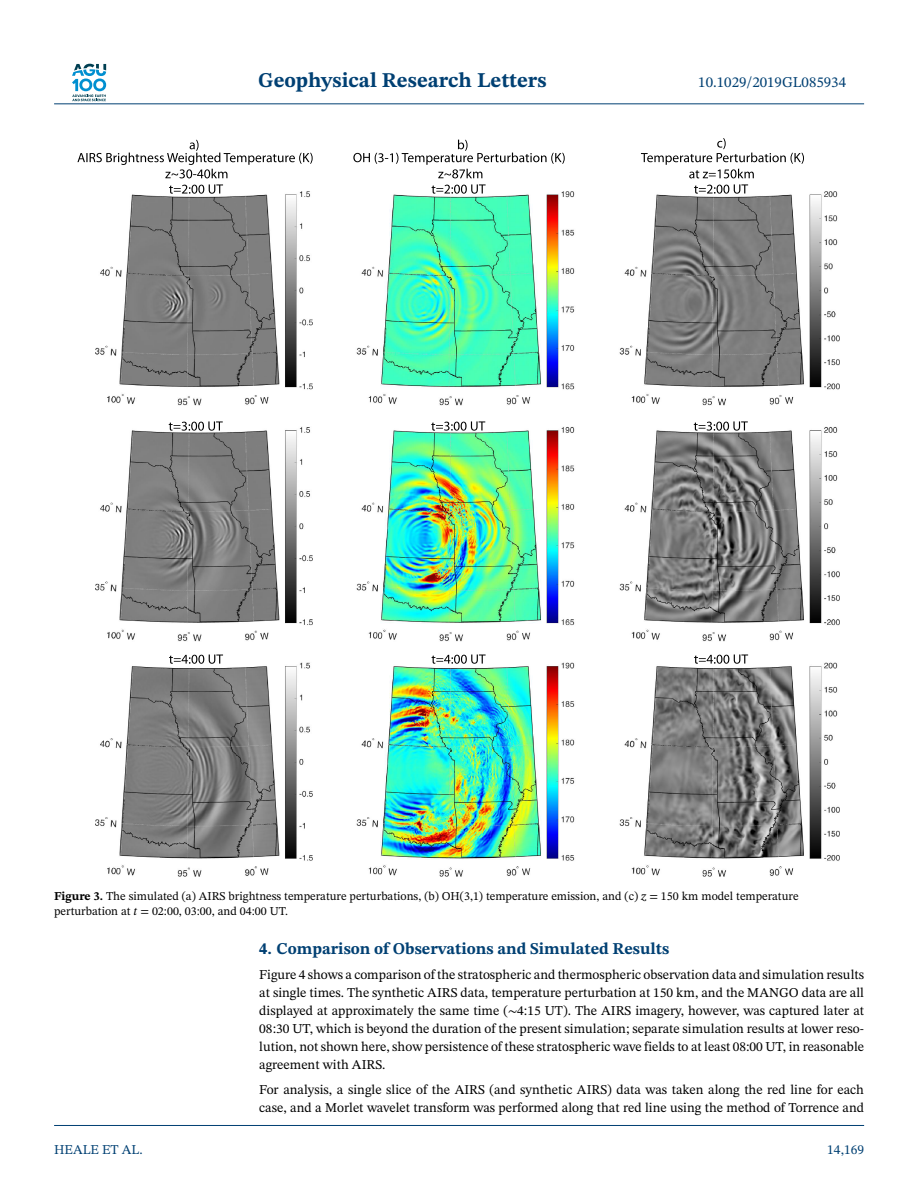
<style>
.page{position:relative;width:918px;height:1188px;background:#fff}
.page>*{position:absolute;margin:0;border:0;box-sizing:border-box;transform-origin:0 0}
.t1{font:700 21px "STIX Two Text";color:#004073}
.t2{font:700 16.5px "STIX Two Text";color:#004073}
.t3{font:15px "STIX Two Text";color:#004073}
.t4{font:13.5px/18px "STIX Two Text";color:#000;text-align:justify}
.t5{font:13.5px "STIX Two Text";color:#004073}
.t6{font:12px/15px "STIX Two Text";color:#000}
.s1{font-weight:700}
.s2{font-style:italic}
.s3{font-family:"STIX Math"}
</style>
<div class="page">
<svg style="left:72px;top:64px;width:34px;height:37px"></svg>
<hr style="left:54px;top:103px;width:810px;height:1px;background:#004073">
<img style="left:96px;top:191px;width:744px;height:686px">
<svg style="left:169px;top:184px;width:54px;height:10px"></svg>
<svg style="left:169px;top:421px;width:54px;height:10px"></svg>
<svg style="left:169px;top:655px;width:54px;height:9px"></svg>
<svg style="left:432px;top:184px;width:54px;height:10px"></svg>
<svg style="left:431px;top:421px;width:54px;height:10px"></svg>
<svg style="left:432px;top:655px;width:54px;height:9px"></svg>
<svg style="left:694px;top:184px;width:54px;height:10px"></svg>
<svg style="left:694px;top:421px;width:54px;height:10px"></svg>
<svg style="left:694px;top:655px;width:54px;height:9px"></svg>
<svg style="left:77px;top:140px;width:236px;height:38px"></svg>
<svg style="left:353px;top:140px;width:212px;height:38px"></svg>
<svg style="left:641px;top:138px;width:163px;height:40px"></svg>
<hr style="left:54px;top:1125px;width:810px;height:1px;background:#004073">
<h1 class="t1" style="left:258px;top:72px;width:290px">Geophysical Research Letters</h1>
<p class="t3" style="left:698px;top:77px;width:149px">10.1029/2019GL085934</p>
<p class="t6" style="left:54px;top:890px;width:746px"><span class="s1">Figure 3.</span> The simulated (a) AIRS brightness temperature perturbations, (b) OH(3,1) temperature emission, and (c) <span class="s2">z</span> = 150 km model temperature perturbation at <span class="s2">t</span> = 02:00, 03:00, and 04:00 UT.</p>
<p class="t2" style="left:259px;top:942px;width:412px">4. Comparison of Observations and Simulated Results</p>
<p class="t4" style="left:259px;top:967px;width:606px">Figure 4 shows a comparison of the stratospheric and thermospheric observation data and simulation results at single times. The synthetic AIRS data, temperature perturbation at 150 km, and the MANGO data are all displayed at approximately the same time (<span class="s3">∼</span>4:15 UT). The AIRS imagery, however, was captured later at 08:30 UT, which is beyond the duration of the present simulation; separate simulation results at lower reso&shy;lution, not shown here, show persistence of these stratospheric wave fields to at least 08:00 UT, in reasonable agreement with AIRS.</p>
<p class="t4" style="left:259px;top:1082px;width:606px">For analysis, a single slice of the AIRS (and synthetic AIRS) data was taken along the red line for each case, and a Morlet wavelet transform was performed along that red line using the method of Torrence and</p>
<p class="t5" style="left:54px;top:1144px;width:90px">HEALE ET AL.</p>
<p class="t5" style="left:827px;top:1144px;width:38px">14,169</p>
</div>
